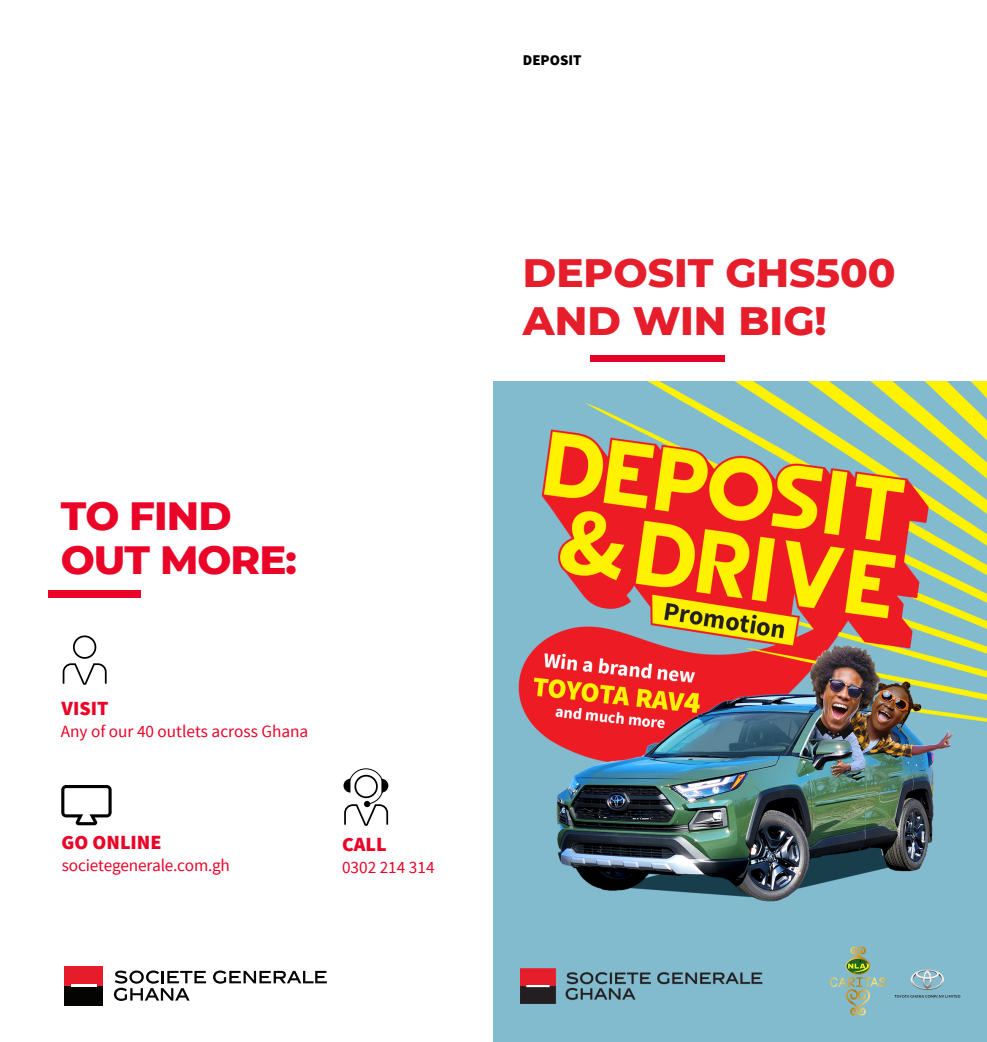
<style>
.page{position:relative;width:987px;height:1042px;background:#fff}
.page>*{position:absolute;margin:0;border:0;box-sizing:border-box;transform-origin:0 0}
.t1{font:800 40.43px/48.5px "Montserrat";color:#e61d2b}
.t2{font:800 40.25px/43.9px "Montserrat";letter-spacing:-.025em;color:#e90428}
.t3{font:900 20.12px "Source Sans Pro";color:#e90428}
.t4{font:17.15px "Source Sans Pro";color:#e90428}
.t5{font:900 14.88px "Source Sans Pro";color:#000}
</style>
<div class="page">
<img style="left:493px;top:382px;width:494px;height:660px">
<div style="left:590px;top:355px;width:134px;height:6px;background:#e60028"></div>
<div style="left:49px;top:590px;width:92px;height:8px;background:#e90428"></div>
<div style="left:73px;top:635px;width:23px;height:24px;border:2px solid #000;border-radius:50%"></div>
<svg style="left:62px;top:663px;width:45px;height:22px"></svg>
<svg style="left:61px;top:785px;width:51px;height:40px"></svg>
<svg style="left:343px;top:768px;width:46px;height:58px"></svg>
<svg style="left:213px;top:970px;width:114px;height:13px"></svg>
<svg style="left:114px;top:970px;width:92px;height:31px"></svg>
<div style="left:64px;top:966px;width:39px;height:20px;background:#e71c2a"></div>
<div style="left:64px;top:985px;width:39px;height:20px;background:#040503"></div>
<hr style="left:71px;top:984px;width:25px;height:3px;background:#fff">
<h2 class="t2" style="left:61px;top:491px;width:237px">TO FIND<br>OUT MORE:</h2>
<p class="t3" style="left:62px;top:695px;width:48px">VISIT</p>
<p class="t4" style="left:61px;top:721px;width:249px">Any of our 40 outlets across Ghana</p>
<p class="t3" style="left:62px;top:829px;width:102px">GO ONLINE</p>
<p class="t4" style="left:62px;top:854px;width:169px">societegenerale.com.gh</p>
<p class="t4" style="left:342px;top:856px;width:94px">0302 214 314</p>
<p class="t3" style="left:342px;top:831px;width:46px">CALL</p>
<p class="t5" style="left:523px;top:50px;width:60px">DEPOSIT</p>
<h1 class="t1" style="left:523px;top:246px;width:374px">DEPOSIT GHS500<br>AND WIN BIG!</h1>
</div>
